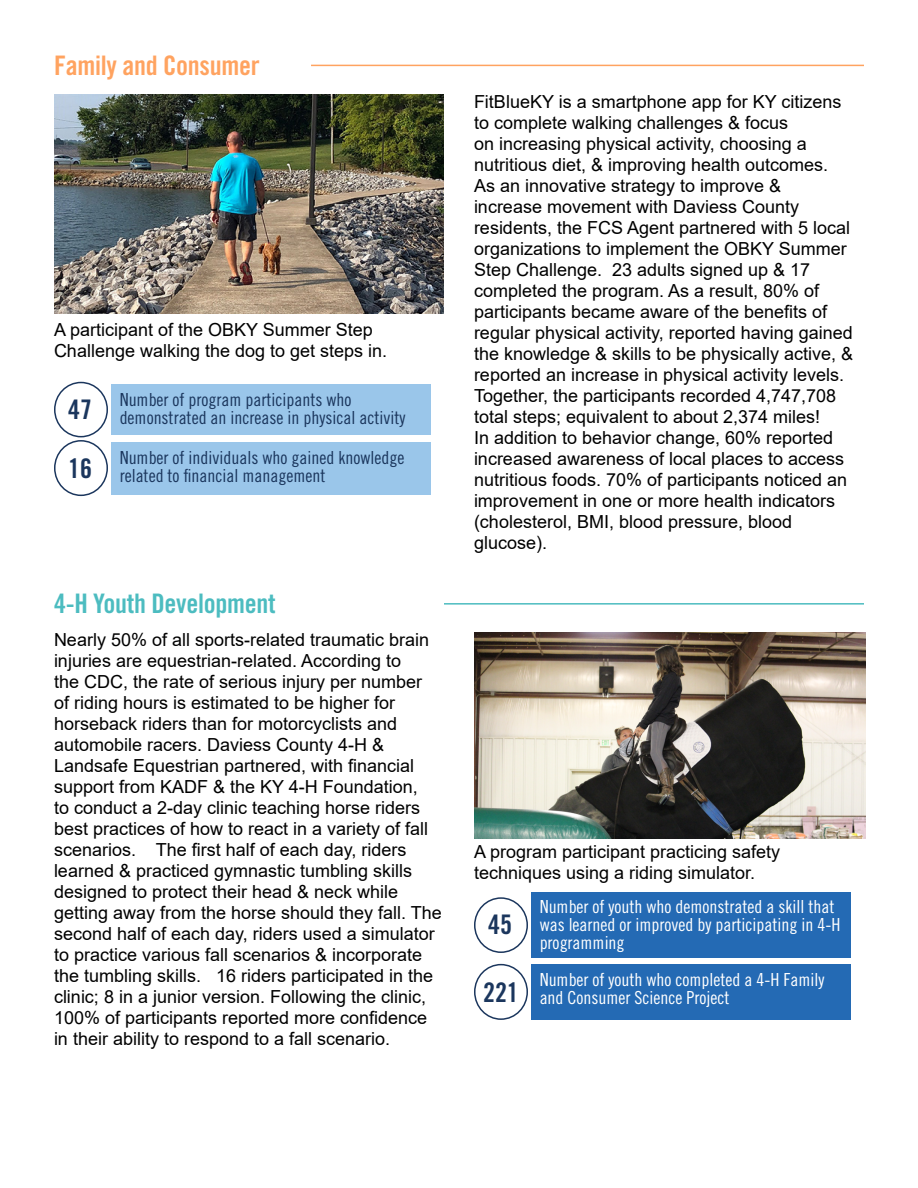
<style>
.page{position:relative;width:918px;height:1188px;background:#fff}
.page>*{position:absolute;margin:0;border:0;box-sizing:border-box;transform-origin:0 0}
.t1{font:27px "Trade Gothic LT Pro Bd Cn 20";color:#1b365d}
.t2{font:26.85px "Trade Gothic LT Pro Bd Cn 20";letter-spacing:-.01em;color:#4cbcc0}
.t3{font:26.85px "Trade Gothic LT Pro Bd Cn 20";letter-spacing:-.01em;color:#ffa360}
.t4{font:18px/21px "Arial";color:#000}
.t5{font:18px/18px "Trade Gothic LT Pro Cn 18";color:#fff}
.t6{font:18px/18px "Trade Gothic LT Pro Cn 18";color:#1b365d;text-align:center}
</style>
<div class="page">
<hr style="left:444px;top:603px;width:420px;height:2px;background:#4cbcc0">
<hr style="left:311px;top:65px;width:553px;height:1px;background:#ffa360">
<img style="left:54px;top:94px;width:390px;height:220px">
<div style="left:112px;top:384px;width:319px;height:51px;background:#9ac6ea"></div>
<div style="left:54px;top:382px;width:54px;height:55px;border:2px solid #1b365d;border-radius:50%"></div>
<div style="left:54px;top:440px;width:54px;height:56px;border:2px solid #1b365d;border-radius:50%"></div>
<div style="left:112px;top:442px;width:319px;height:52px;background:#9ac6ea"></div>
<div style="left:532px;top:892px;width:319px;height:66px;background:#246ab4"></div>
<div style="left:474px;top:897px;width:54px;height:56px;border:2px solid #1b365d;border-radius:50%"></div>
<div style="left:474px;top:964px;width:54px;height:56px;border:2px solid #1b365d;border-radius:50%"></div>
<div style="left:532px;top:964px;width:319px;height:56px;background:#246ab4"></div>
<img style="left:474px;top:633px;width:392px;height:205px">
<h2 class="t3" style="left:54px;top:49px;width:207px">Family and Consumer</h2>
<p class="t4" style="left:54px;top:318px;width:335px;line-height:21.6px">A participant of the OBKY Summer Step<br>Challenge walking the dog to get steps in.</p>
<p class="t6" style="left:68px;top:391px;width:339px">Number of program participants who<br><sup>47</sup> demonstrated an increase in physical activity</p>
<h1 class="t1" style="left:68px;top:452px;width:25px">16</h1>
<p class="t6" style="left:120px;top:449px;width:286px;text-align:left">Number of individuals who gained knowledge related to financial management</p>
<h2 class="t2" style="left:54px;top:587px;width:223px">4-H Youth Development</h2>
<p class="t4" style="left:54px;top:629px;width:389px">Nearly 50% of all sports-related traumatic brain injuries are equestrian-related. According to<br>the CDC, the rate of serious injury per number<br>of riding hours is estimated to be higher for horseback riders than for motorcyclists and automobile racers. Daviess County 4-H &amp; Landsafe Equestrian partnered, with financial support from KADF &amp; the KY 4-H Foundation,<br>to conduct a 2-day clinic teaching horse riders best practices of how to react in a variety of fall scenarios. The first half of each day, riders learned &amp; practiced gymnastic tumbling skills designed to protect their head &amp; neck while getting away from the horse should they fall. The second half of each day, riders used a simulator to practice various fall scenarios &amp; incorporate the tumbling skills. 16 riders participated in the clinic; 8 in a junior version. Following the clinic, 100% of participants reported more confidence in their ability to respond to a fall scenario.</p>
<p class="t4" style="left:474px;top:91px;width:381px">FitBlueKY is a smartphone app for KY citizens to complete walking challenges &amp; focus<br>on increasing physical activity, choosing a nutritious diet, &amp; improving health outcomes.<br>As an innovative strategy to improve &amp; increase movement with Daviess County residents, the FCS Agent partnered with 5 local organizations to implement the OBKY Summer Step Challenge. 23 adults signed up &amp; 17 completed the program. As a result, 80% of participants became aware of the benefits of regular physical activity, reported having gained the knowledge &amp; skills to be physically active, &amp; reported an increase in physical activity levels.<br>Together, the participants recorded 4,747,708 total steps; equivalent to about 2,374 miles!<br>In addition to behavior change, 60% reported increased awareness of local places to access nutritious foods. 70% of participants noticed an improvement in one or more health indicators (cholesterol, BMI, blood pressure, blood glucose).</p>
<p class="t4" style="left:474px;top:840px;width:308px;line-height:21.6px">A program participant practicing safety techniques using a riding simulator.</p>
<h1 class="t1" style="left:488px;top:908px;width:25px">45</h1>
<p class="t5" style="left:540px;top:897px;width:302px">Number of youth who demonstrated a skill that was learned or improved by participating in 4-H programming</p>
<h1 class="t1" style="left:483px;top:976px;width:37px">221</h1>
<p class="t5" style="left:540px;top:971px;width:286px">Number of youth who completed a 4-H Family and Consumer Science Project</p>
</div>
